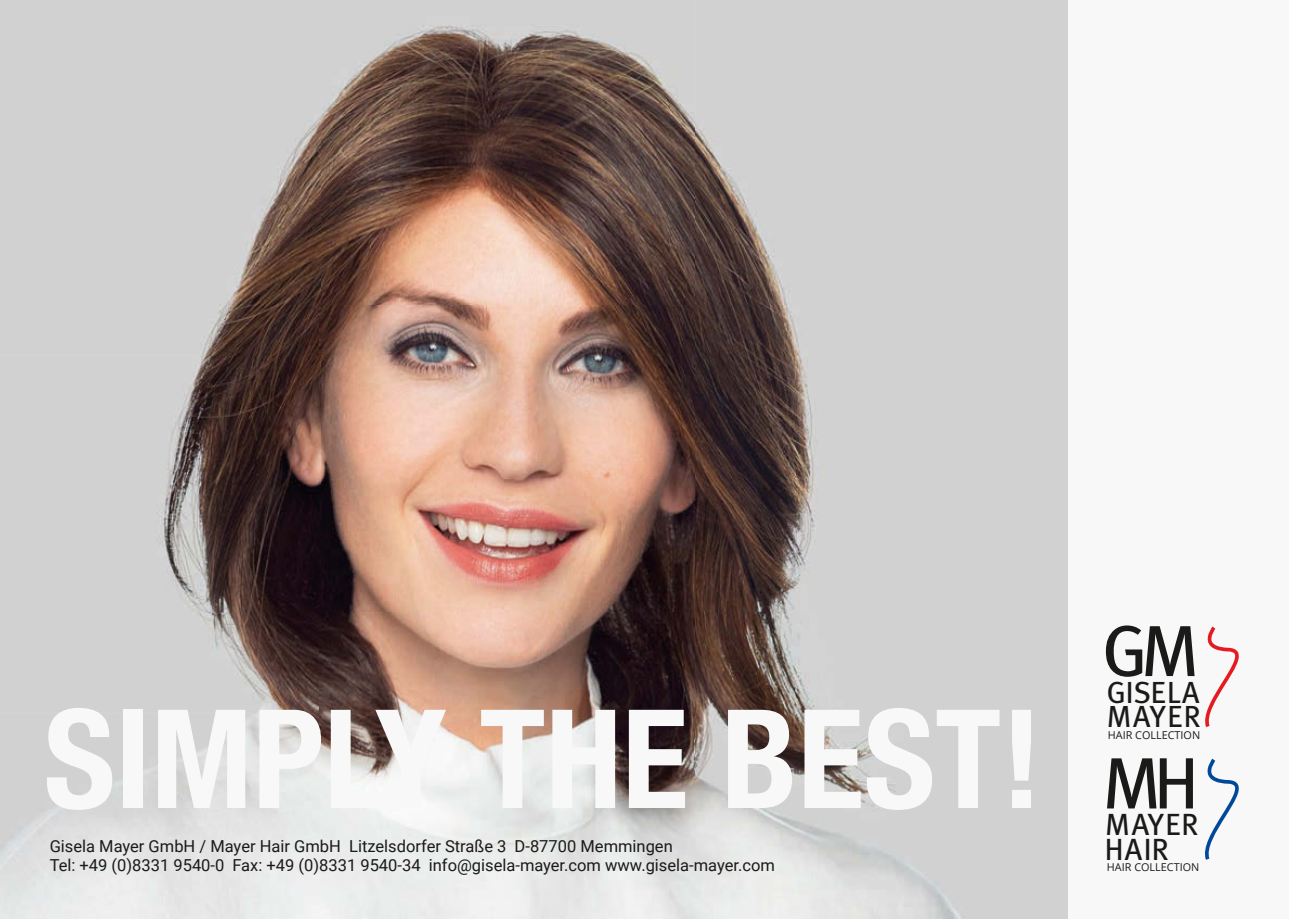
<style>
.page{position:relative;width:1289px;height:919px;background:#fff}
.page>*{position:absolute;margin:0;border:0;box-sizing:border-box;transform-origin:0 0}
.t1{font:700 condensed 137.4px "Helvetica Neue LT Pro";color:#f8f8f8}
.t2{font:72.75px "Meta Plus Book Caps";color:#1a1a18}
.t3{font:72.45px "Meta Plus Book Caps";color:#1a1a18}
.t4{font:30.6px "Meta Plus Book Caps";letter-spacing:.025em;color:#1a1a18}
.t5{font:30.45px/24.8px "Meta Plus Book Caps";letter-spacing:.015em;color:#1a1a18}
.t6{font:16.5px/19.8px "Roboto";color:#1a1a18}
.t7{font:10.8px "Open Sans";color:#1a1a18}
</style>
<div class="page">
<div style="left:0;top:0;width:1288px;height:918px;background:#f8f8f8"></div>
<img style="left:0;top:0;width:1067px;height:918px">
<svg style="left:1205px;top:758px;width:34px;height:101px"></svg>
<svg style="left:1205px;top:626px;width:34px;height:101px"></svg>
<h3 class="t3" style="left:1102px;top:609px;width:99px">GM</h3>
<h3 class="t5" style="left:1106px;top:679px;width:96px">GISELA<br>MAYER</h3>
<h1 class="t1" style="left:44px;top:676px;width:999px">SIMPLY THE BEST!</h1>
<p class="t7" style="left:1107px;top:727px;width:94px">HAIR COLLECTION</p>
<h2 class="t2" style="left:1102px;top:741px;width:99px">MH</h2>
<h3 class="t4" style="left:1105px;top:806px;width:95px">MAYER</h3>
<p class="t7" style="left:1106px;top:859px;width:94px">HAIR COLLECTION</p>
<p class="t6" style="left:50px;top:835px;width:726px">Gisela Mayer GmbH / Mayer Hair GmbH Litzelsdorfer Straße 3 D-87700 Memmingen<br>Tel: +49 (0)8331 9540-0 Fax: +49 (0)8331 9540-34 info@gisela-mayer.com www.gisela-mayer.com</p>
<h3 class="t4" style="left:1104px;top:831px;width:66px">HAIR</h3>
</div>
